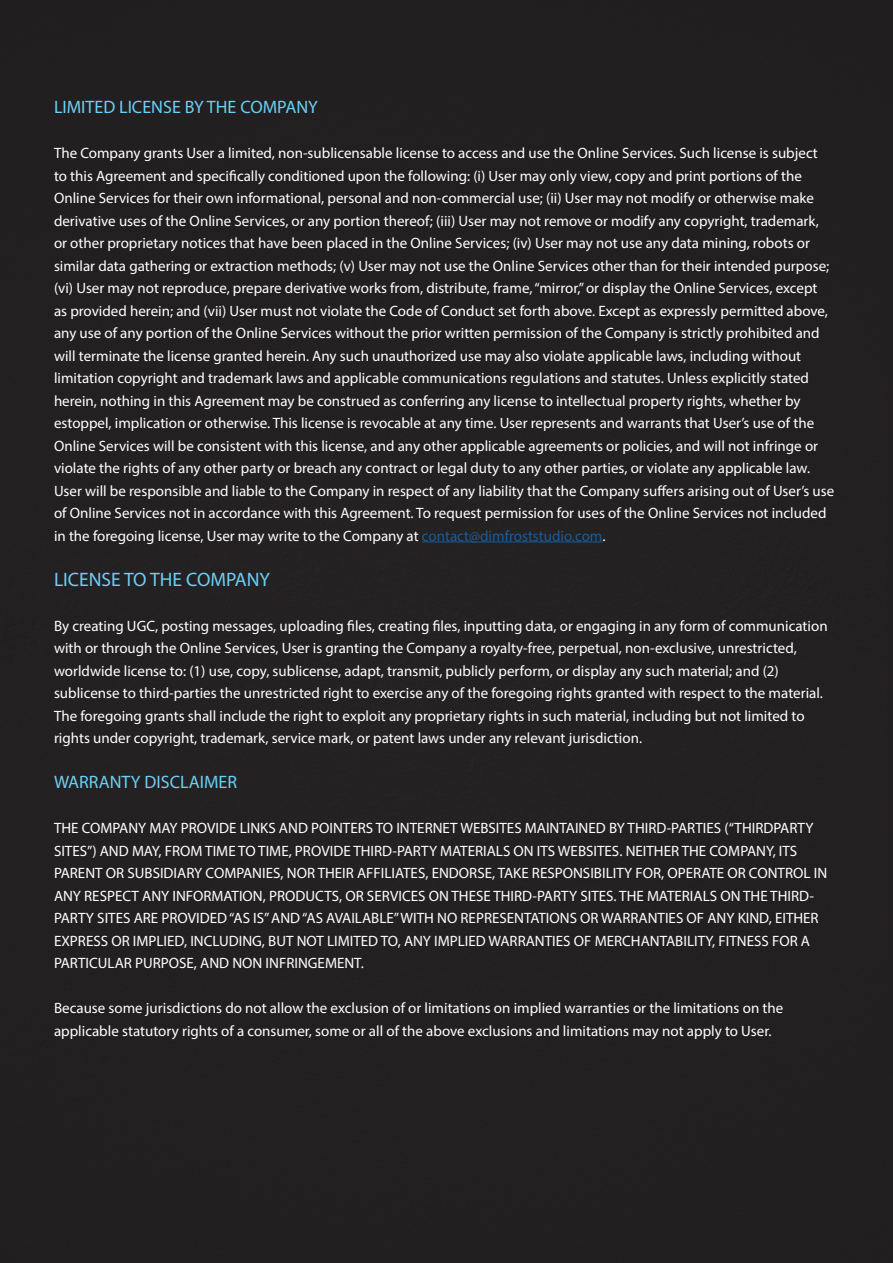
<style>
.page{position:relative;width:893px;height:1263px;background:#fff}
.page>*{position:absolute;margin:0;border:0;box-sizing:border-box;transform-origin:0 0}
.t1{font:19.5px "Myriad Variable Concept";color:#6bcff6}
.t2{font:18px "Myriad Variable Concept";color:#6bcff6}
.t3{font:15px/22.5px "Myriad Variable Concept";color:#fff}
.s1{color:#175d9e}
</style>
<div class="page">
<div style="left:0;top:1px;width:893px;height:1262px;background:#231f20"></div>
<hr style="left:422px;top:542px;width:180px;height:1px;background:#175d9e">
<p class="t2" style="left:54px;top:97px;width:265px">LIMITED LICENSE BY THE COMPANY</p>
<p class="t3" style="left:54px;top:142px;width:782px">The Company grants User a limited, non-sublicensable license to access and use the Online Services. Such license is subject to this Agreement and specifically conditioned upon the following: (i) User may only view, copy and print portions of the Online Services for their own informational, personal and non-commercial use; (ii) User may not modify or otherwise make derivative uses of the Online Services, or any portion thereof; (iii) User may not remove or modify any copyright, trademark, or other proprietary notices that have been placed in the Online Services; (iv) User may not use any data mining, robots or similar data gathering or extraction methods; (v) User may not use the Online Services other than for their intended purpose; (vi) User may not reproduce, prepare derivative works from, distribute, frame, “mirror,” or display the Online Services, except as provided herein; and (vii) User must not violate the Code of Conduct set forth above. Except as expressly permitted above, any use of any portion of the Online Services without the prior written permission of the Company is strictly prohibited and will terminate the license granted herein. Any such unauthorized use may also violate applicable laws, including without limitation copyright and trademark laws and applicable communications regulations and statutes. Unless explicitly stated herein, nothing in this Agreement may be construed as conferring any license to intellectual property rights, whether by estoppel, implication or otherwise. This license is revocable at any time. User represents and warrants that User’s use of the Online Services will be consistent with this license, and any other applicable agreements or policies, and will not infringe or violate the rights of any other party or breach any contract or legal duty to any other parties, or violate any applicable law.<br>User will be responsible and liable to the Company in respect of any liability that the Company suffers arising out of User’s use of Online Services not in accordance with this Agreement. To request permission for uses of the Online Services not included in the foregoing license, User may write to the Company at <span class="s1">contact@dimfroststudio.com</span>.</p>
<p class="t1" style="left:54px;top:568px;width:218px">LICENSE TO THE COMPANY</p>
<p class="t3" style="left:54px;top:614px;width:775px">By creating UGC, posting messages, uploading files, creating files, inputting data, or engaging in any form of communication with or through the Online Services, User is granting the Company a royalty-free, perpetual, non-exclusive, unrestricted, worldwide license to: (1) use, copy, sublicense, adapt, transmit, publicly perform, or display any such material; and (2) sublicense to third-parties the unrestricted right to exercise any of the foregoing rights granted with respect to the material.<br>The foregoing grants shall include the right to exploit any proprietary rights in such material, including but not limited to rights under copyright, trademark, service mark, or patent laws under any relevant jurisdiction.</p>
<p class="t2" style="left:54px;top:772px;width:185px">WARRANTY DISCLAIMER</p>
<p class="t3" style="left:54px;top:817px;width:775px">THE COMPANY MAY PROVIDE LINKS AND POINTERS TO INTERNET WEBSITES MAINTAINED BY THIRD-PARTIES (“THIRDPARTY SITES”) AND MAY, FROM TIME TO TIME, PROVIDE THIRD-PARTY MATERIALS ON ITS WEBSITES. NEITHER THE COMPANY, ITS PARENT OR SUBSIDIARY COMPANIES, NOR THEIR AFFILIATES, ENDORSE, TAKE RESPONSIBILITY FOR, OPERATE OR CONTROL IN ANY RESPECT ANY INFORMATION, PRODUCTS, OR SERVICES ON THESE THIRD-PARTY SITES. THE MATERIALS ON THE THIRD-PARTY SITES ARE PROVIDED “AS IS” AND “AS AVAILABLE” WITH NO REPRESENTATIONS OR WARRANTIES OF ANY KIND, EITHER EXPRESS OR IMPLIED, INCLUDING, BUT NOT LIMITED TO, ANY IMPLIED WARRANTIES OF MERCHANTABILITY, FITNESS FOR A PARTICULAR PURPOSE, AND NON INFRINGEMENT.</p>
<p class="t3" style="left:54px;top:997px;width:731px">Because some jurisdictions do not allow the exclusion of or limitations on implied warranties or the limitations on the applicable statutory rights of a consumer, some or all of the above exclusions and limitations may not apply to User.</p>
</div>
